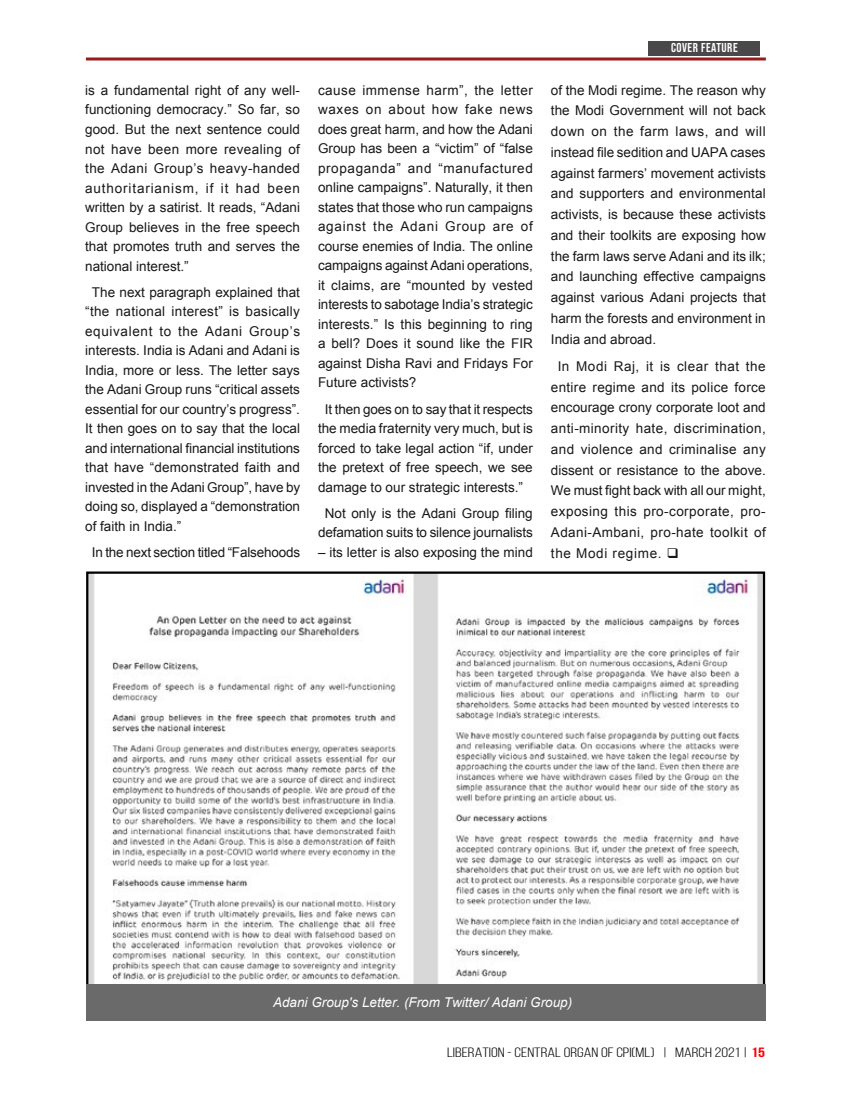
<style>
.page{position:relative;width:851px;height:1106px;background:#fff}
.page>*{position:absolute;margin:0;border:0;box-sizing:border-box;transform-origin:0 0}
.t1{font:13.5px/19.5px "Arial";color:#1a171b;text-align:justify}
.t2{font:13.5px "Bebas Neue";color:#000;scale:1.3 1}
.t3{font:italic 13.5px "Arial";color:#fff}
.t4{font:12.9px "Bebas Neue";letter-spacing:.04em;color:#fff}
.s1{font-weight:700;color:#fb0007}
</style>
<div class="page">
<hr style="left:86px;top:57px;width:679px;height:3px;background:#981b1e">
<div style="left:648px;top:42px;width:112px;height:14px;background:#494949"></div>
<img style="left:89px;top:574px;width:673px;height:409px">
<div style="left:86px;top:983px;width:679px;height:37px;background:#6a6a6a"></div>
<p class="t1" style="left:85px;top:81px;width:216px">is a fundamental right of any well&shy;functioning democracy.” So far, so good. But the next sentence could not have been more revealing of the Adani Group’s heavy-handed authoritarianism, if it had been written by a satirist. It reads, “Adani Group believes in the free speech that promotes truth and serves the national interest.”</p>
<p class="t1" style="left:85px;top:282px;width:216px;text-indent:7px">The next paragraph explained that “the national interest” is basically equivalent to the Adani Group’s interests. India is Adani and Adani is India, more or less. The letter says the Adani Group runs “critical assets essential for our country’s progress”.<br>It then goes on to say that the local and international financial institutions that have “demonstrated faith and invested in the Adani Group”, have by doing so, displayed a “demonstration of faith in India.”</p>
<p class="t1" style="left:92px;top:542px;width:210px">In the next section titled “Falsehoods</p>
<p class="t1" style="left:318px;top:80px;width:216px">cause immense harm”, the letter waxes on about how fake news does great harm, and how the Adani Group has been a “victim” of “false propaganda” and “manufactured online campaigns”. Naturally, it then states that those who run campaigns against the Adani Group are of course enemies of India. The online campaigns against Adani operations, it claims, are “mounted by vested interests to sabotage India’s strategic interests.” Is this beginning to ring a bell? Does it sound like the FIR against Disha Ravi and Fridays For Future activists?</p>
<p class="t1" style="left:318px;top:399px;width:216px;text-indent:7px">It then goes on to say that it respects the media fraternity very much, but is forced to take legal action “if, under the pretext of free speech, we see damage to our strategic interests.”</p>
<p class="t1" style="left:318px;top:503px;width:216px;text-align:center">Not only is the Adani Group filing defamation suits to silence journalists</p>
<p class="t1" style="left:318px;top:542px;width:216px">– its letter is also exposing the mind</p>
<p class="t4" style="left:671px;top:41px;width:68px">COVER FEATURE</p>
<p class="t1" style="left:551px;top:80px;width:216px;line-height:20.7px">of the Modi regime. The reason why the Modi Government will not back down on the farm laws, and will instead file sedition and UAPA cases against farmers’ movement activists and supporters and environmental activists, is because these activists and their toolkits are exposing how the farm laws serve Adani and its ilk; and launching effective campaigns against various Adani projects that harm the forests and environment in India and abroad.</p>
<p class="t1" style="left:551px;top:356px;width:216px;line-height:20.7px;text-indent:7px">In Modi Raj, it is clear that the entire regime and its police force encourage crony corporate loot and anti-minority hate, discrimination, and violence and criminalise any dissent or resistance to the above.<br>We must fight back with all our might, exposing this pro-corporate, pro-Adani-Ambani, pro-hate toolkit of the Modi regime. ❑</p>
<p class="t3" style="left:273px;top:993px;width:300px">Adani Group's Letter. (From Twitter/ Adani Group)</p>
<p class="t2" style="left:447px;top:1044px;width:246px">LIBERATION - CENTRAL ORGAN OF CPI(ML) | MARCH 2021 | <span class="s1">15</span></p>
</div>
